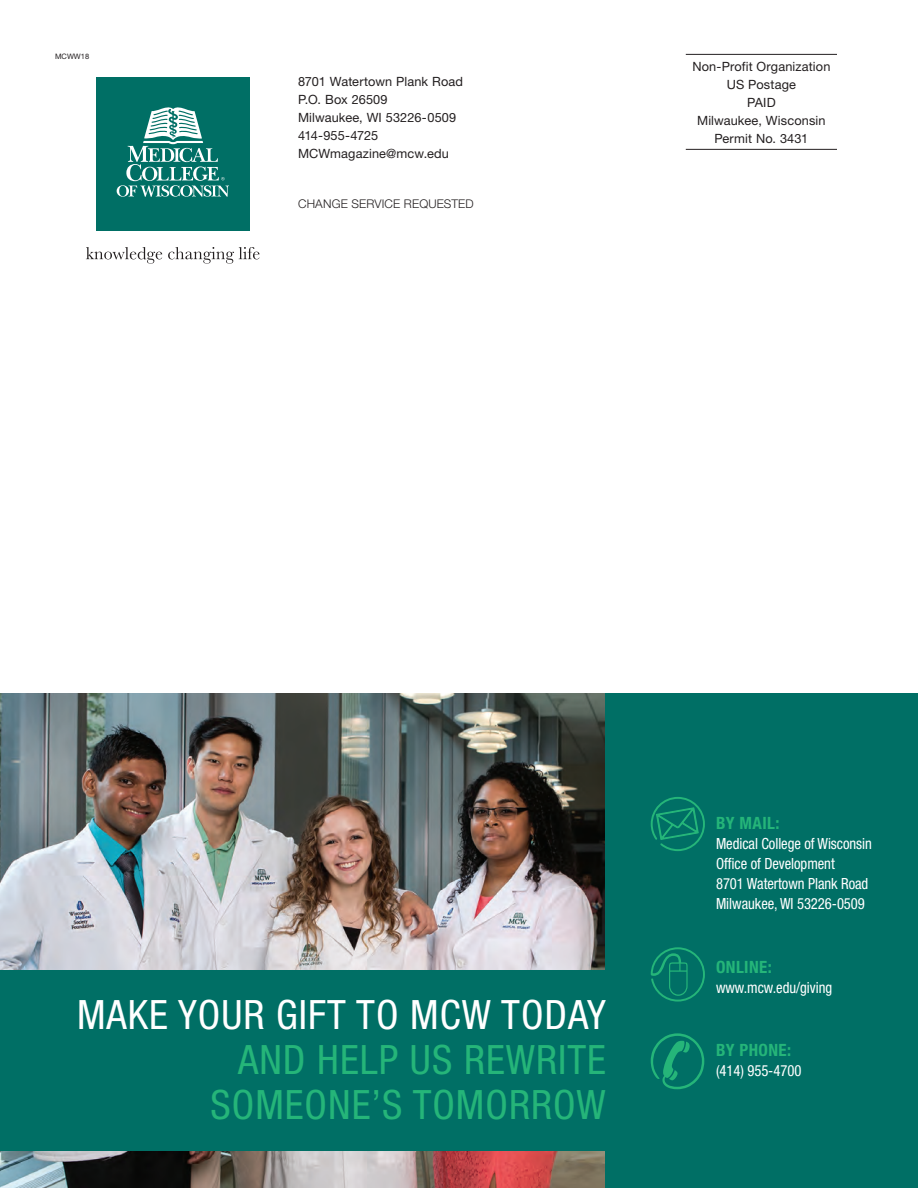
<style>
.page{position:relative;width:918px;height:1188px;background:#fff}
.page>*{position:absolute;margin:0;border:0;box-sizing:border-box;transform-origin:0 0}
.t1{font:condensed 40.5px/45px "Helvetica Neue LT Std";letter-spacing:.025em;color:#25b579;text-align:right}
.t2{font:condensed 40.5px "Helvetica Neue LT Std";letter-spacing:.025em;color:#fff}
.t3{font:700 condensed 16.95px "Helvetica Neue LT Std";letter-spacing:.025em;color:#25b579}
.t4{font:condensed 15.45px/20px "Helvetica Neue LT Std";letter-spacing:-.005em;color:#fff;scale:.95 1}
.t5{font:12.75px/18px "Helvetica Neue LT Std";letter-spacing:.01em;color:#231f20;text-align:center}
.t6{font:300 12px "Helvetica Neue LT Std";letter-spacing:.01em;color:#231f20}
.t7{font:7.5px "Helvetica Neue LT Std";color:#231f20}
</style>
<div class="page">
<img style="left:0;top:693px;width:606px;height:495px">
<div style="left:0;top:970px;width:616px;height:180px;background:#006f65"></div>
<hr style="left:686px;top:54px;width:151px;height:1px;background:#231f20">
<hr style="left:686px;top:149px;width:151px;height:1px;background:#231f20">
<div style="left:606px;top:693px;width:312px;height:495px;background:#006f65"></div>
<svg style="left:650px;top:947px;width:55px;height:55px"></svg>
<svg style="left:650px;top:797px;width:55px;height:54px"></svg>
<svg style="left:651px;top:1033px;width:53px;height:56px"></svg>
<svg style="left:86px;top:247px;width:174px;height:17px"></svg>
<div style="left:96px;top:77px;width:153px;height:154px;background:#006f65"></div>
<svg style="left:117px;top:107px;width:112px;height:90px"></svg>
<p class="t7" style="left:55px;top:52px;width:36px">MCWW18</p>
<p class="t5" style="left:298px;top:73px;width:166px;text-align:left">8701 Watertown Plank Road<br>P.O. Box 26509<br>Milwaukee, WI 53226-0509<br>414-955-4725<br>MCWmagazine@mcw.edu</p>
<p class="t6" style="left:298px;top:196px;width:177px">CHANGE SERVICE REQUESTED</p>
<p class="t5" style="left:692px;top:57px;width:140px">Non-Profit Organization<br>US Postage<br>PAID<br>Milwaukee, Wisconsin<br>Permit No. 3431</p>
<h1 class="t2" style="left:77px;top:992px;width:530px">MAKE YOUR GIFT TO MCW TODAY</h1>
<h1 class="t1" style="left:211px;top:1037px;width:397px">AND HELP US REWRITE<br>SOMEONE’S TOMORROW</h1>
<h2 class="t3" style="left:716px;top:813px;width:65px">BY MAIL:</h2>
<p class="t4" style="left:716px;top:834px;width:166px">Medical College of Wisconsin<br>Office of Development<br>8701 Watertown Plank Road<br>Milwaukee, WI 53226-0509</p>
<h2 class="t3" style="left:716px;top:957px;width:57px">ONLINE:</h2>
<p class="t4" style="left:716px;top:977px;width:124px">www.mcw.edu/giving</p>
<h2 class="t3" style="left:716px;top:1040px;width:77px">BY PHONE:</h2>
<p class="t4" style="left:716px;top:1061px;width:91px">(414) 955-4700</p>
</div>
